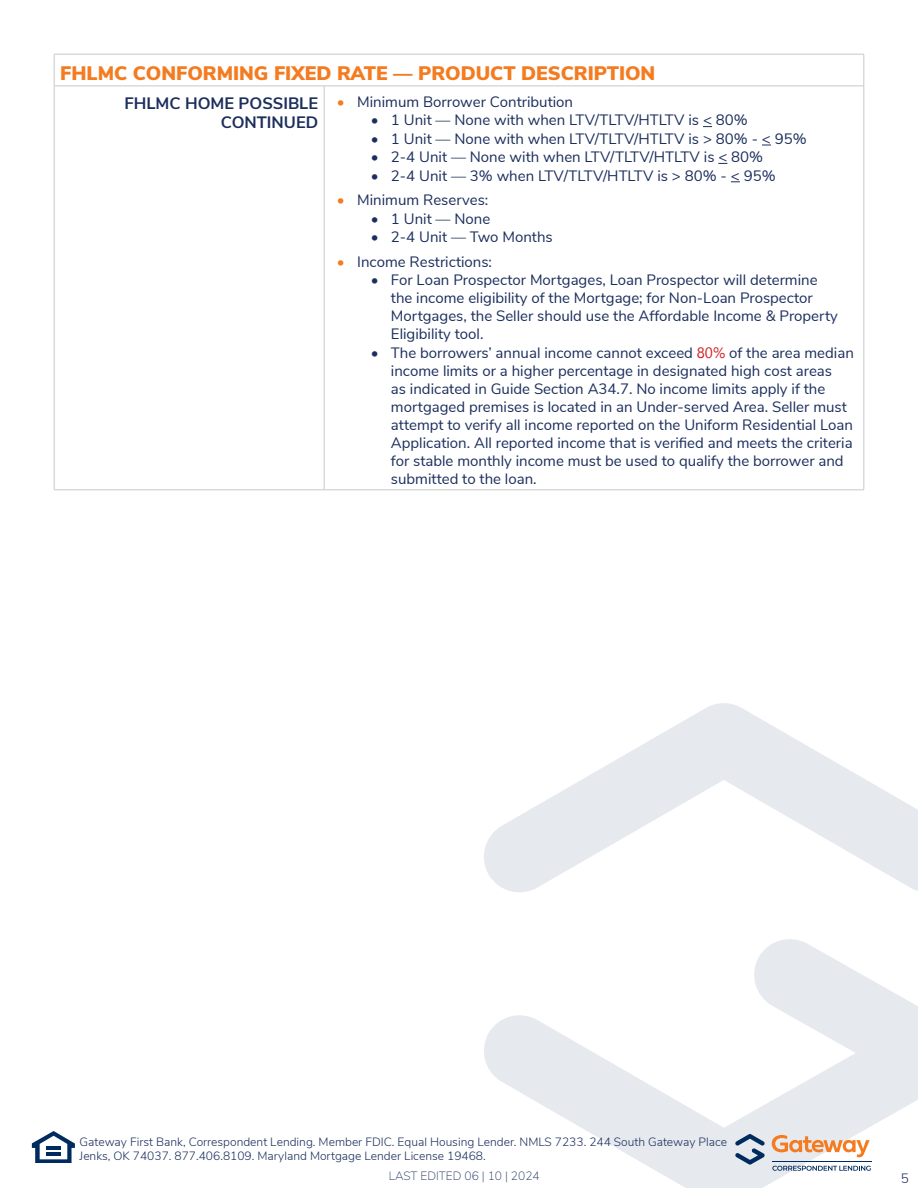
<style>
.page{position:relative;width:918px;height:1188px;background:#fff}
.page>*{position:absolute;margin:0;border:0;box-sizing:border-box;transform-origin:0 0}
.t1{font:900 19.5px "Nunito Sans";color:#f47b20}
.t2{font:700 16.5px/19.8px "Nunito Sans";color:#1b2e5c;text-align:right}
.t3{font:15px/18px "Nunito Sans";color:#1b2e5c}
.t4{font:300 13.5px "Nunito Sans";color:#1b2e5c}
.t5{font:300 12px/14.4px "Nunito Sans";color:#1b2e5c}
.t6{font:200 12px "Nunito Sans";color:#1b2e5c}
.s1{color:#f47b20}
.s2{font-family:"Leelawadee";color:#d2232a}
</style>
<div class="page">
<svg style="left:484px;top:703px;width:434px;height:189px"></svg>
<svg style="left:484px;top:939px;width:434px;height:249px"></svg>
<svg style="left:32px;top:1131px;width:43px;height:32px"></svg>
<hr style="left:46px;top:1146px;width:15px;height:4px;background:#002b5e">
<hr style="left:46px;top:1152px;width:15px;height:3px;background:#002b5e">
<svg style="left:772px;top:1135px;width:98px;height:22px"></svg>
<svg style="left:735px;top:1134px;width:30px;height:31px"></svg>
<svg style="left:772px;top:1166px;width:99px;height:5px"></svg>
<hr style="left:772px;top:1161px;width:99px;height:1px;background:#002b5e">
<hr style="left:54px;top:54px;width:270px;height:1px;background:#c7c8ca">
<hr style="left:54px;top:54px;width:1px;height:32px;background:#c7c8ca">
<hr style="left:324px;top:54px;width:540px;height:1px;background:#c7c8ca">
<hr style="left:864px;top:54px;width:1px;height:32px;background:#c7c8ca">
<hr style="left:54px;top:86px;width:270px;height:1px;background:#c7c8ca">
<hr style="left:54px;top:86px;width:1px;height:404px;background:#c7c8ca">
<hr style="left:324px;top:86px;width:540px;height:1px;background:#c7c8ca">
<hr style="left:324px;top:86px;width:1px;height:404px;background:#c7c8ca">
<hr style="left:864px;top:86px;width:1px;height:404px;background:#c7c8ca">
<hr style="left:54px;top:490px;width:270px;height:1px;background:#c7c8ca">
<hr style="left:324px;top:490px;width:540px;height:1px;background:#c7c8ca">
<h1 class="t1" style="left:60px;top:59px;width:597px">FHLMC CONFORMING FIXED RATE — PRODUCT DESCRIPTION</h1>
<p class="t2" style="left:124px;top:92px;width:195px">FHLMC HOME POSSIBLE<br>CONTINUED</p>
<p class="t3" style="left:337px;top:92px;width:238px"><span class="s1">•</span> Minimum Borrower Contribution</p>
<p class="t3" style="left:371px;top:110px;width:379px">• 1 Unit — None with when LTV/TLTV/HTLTV is &lt; 80%</p>
<p class="t3" style="left:371px;top:129px;width:438px">• 1 Unit — None with when LTV/TLTV/HTLTV is &gt; 80% - &lt; 95%</p>
<p class="t3" style="left:371px;top:147px;width:394px">• 2-4 Unit — None with when LTV/TLTV/HTLTV is &lt; 80%</p>
<p class="t3" style="left:371px;top:166px;width:407px">• 2-4 Unit — 3% when LTV/TLTV/HTLTV is &gt; 80% - &lt; 95%</p>
<p class="t3" style="left:337px;top:190px;width:153px"><span class="s1">•</span> Minimum Reserves:</p>
<p class="t3" style="left:371px;top:209px;width:121px">• 1 Unit — None</p>
<p class="t3" style="left:371px;top:227px;width:184px">• 2-4 Unit — Two Months</p>
<p class="t3" style="left:337px;top:252px;width:157px"><span class="s1">•</span> Income Restrictions:</p>
<p class="t3" style="left:391px;top:270px;width:449px;text-indent:-20px">• For Loan Prospector Mortgages, Loan Prospector will determine the income eligibility of the Mortgage; for Non-Loan Prospector Mortgages, the Seller should use the Affordable Income &amp; Property Eligibility tool.</p>
<p class="t3" style="left:391px;top:343px;width:464px;text-indent:-20px">• The borrowers’ annual income cannot exceed <span class="s2">80%</span> of the area median income limits or a higher percentage in designated high cost areas<br>as indicated in Guide Section A34.7. No income limits apply if the mortgaged premises is located in an Under-served Area. Seller must attempt to verify all income reported on the Uniform Residential Loan Application. All reported income that is verified and meets the criteria for stable monthly income must be used to qualify the borrower and submitted to the loan.</p>
<p class="t5" style="left:80px;top:1133px;width:649px">Gateway First Bank, Correspondent Lending. Member FDIC. Equal Housing Lender. NMLS 7233. 244 South Gateway Place<br>Jenks, OK 74037. 877.406.8109. Maryland Mortgage Lender License 19468.</p>
<p class="t6" style="left:389px;top:1167px;width:152px">LAST EDITED 06 | 10 | 2024</p>
<p class="t4" style="left:901px;top:1169px;width:10px">5</p>
</div>
